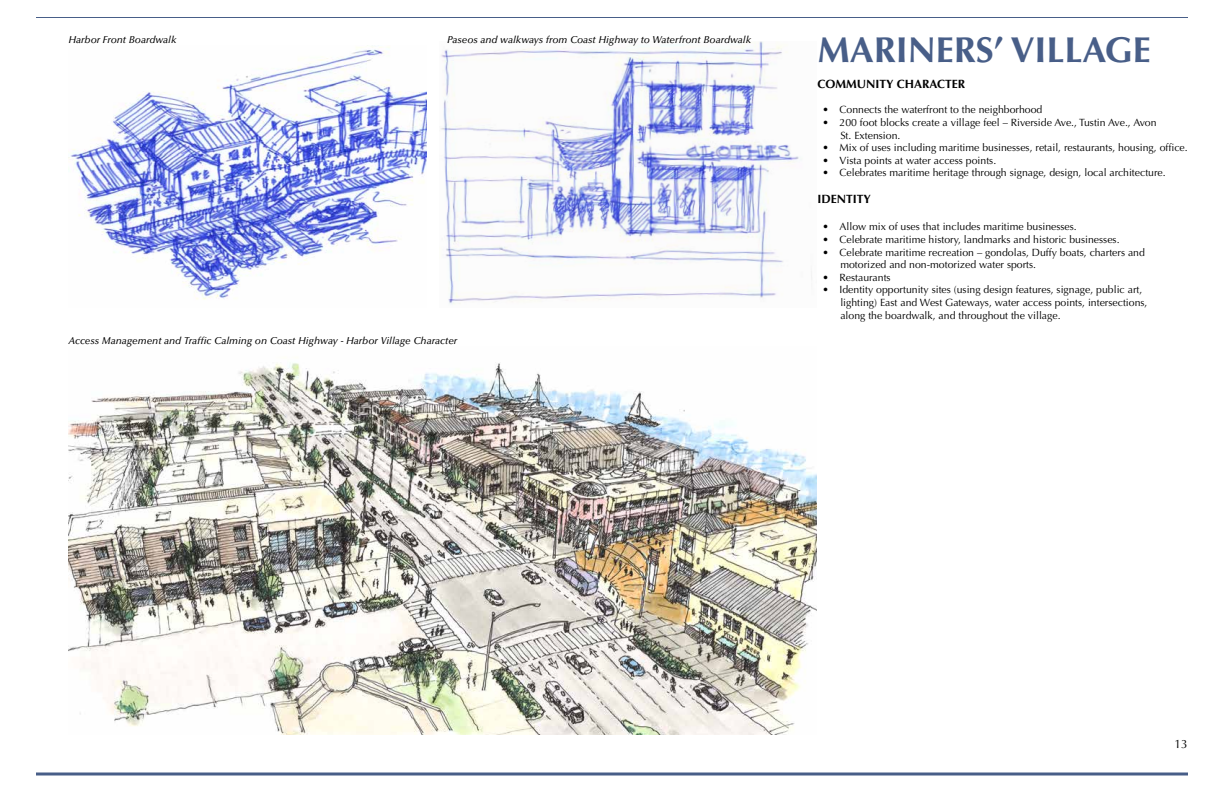
<style>
.page{position:relative;width:1224px;height:792px;background:#fff}
.page>*{position:absolute;margin:0;border:0;box-sizing:border-box;transform-origin:0 0}
.t1{font:700 36px "Optima LT Std";color:#485e88}
.t2{font:700 12px "Optima LT Std";color:#000}
.t3{font:12px "Optima LT Std";color:#000}
.t4{font:10.5px/12.6px "Optima LT Std";color:#000}
.t5{font:italic 500 10px "Optima LT Std";color:#000}
</style>
<div class="page">
<hr style="left:36px;top:17px;width:1152px;height:1px;background:#485e88">
<svg style="left:36px;top:772px;width:1152px;height:4px;background:#7586a5"></svg>
<img style="left:68px;top:363px;width:749px;height:372px">
<img style="left:68px;top:46px;width:359px;height:254px">
<img style="left:440px;top:41px;width:372px;height:263px">
<p class="t5" style="left:68px;top:34px;width:110px">Harbor Front Boardwalk</p>
<p class="t5" style="left:447px;top:34px;width:306px">Paseos and walkways from Coast Highway to Waterfront Boardwalk</p>
<p class="t5" style="left:68px;top:335px;width:390px">Access Management and Traffic Calming on Coast Highway - Harbor Village Character</p>
<h1 class="t1" style="left:818px;top:29px;width:334px">MARINERS’ VILLAGE</h1>
<p class="t2" style="left:818px;top:77px;width:149px">COMMUNITY CHARACTER</p>
<p class="t4" style="left:823px;top:104px;width:221px">• Connects the waterfront to the neighborhood</p>
<p class="t4" style="left:840px;top:116px;width:318px;text-indent:-18px">• 200 foot blocks create a village feel – Riverside Ave., Tustin Ave., Avon<br>St. Extension.</p>
<p class="t4" style="left:823px;top:142px;width:367px">• Mix of uses including maritime businesses, retail, restaurants, housing, office.</p>
<p class="t4" style="left:823px;top:154px;width:175px">• Vista points at water access points.</p>
<p class="t4" style="left:823px;top:167px;width:345px">• Celebrates maritime heritage through signage, design, local architecture.</p>
<p class="t2" style="left:818px;top:192px;width:55px">IDENTITY</p>
<p class="t4" style="left:823px;top:221px;width:256px">• Allow mix of uses that includes maritime businesses.</p>
<p class="t4" style="left:823px;top:233px;width:299px">• Celebrate maritime history, landmarks and historic businesses.</p>
<p class="t4" style="left:840px;top:246px;width:306px;text-indent:-18px">• Celebrate maritime recreation – gondolas, Duffy boats, charters and motorized and non-motorized water sports.</p>
<p class="t4" style="left:823px;top:271px;width:70px">• Restaurants</p>
<p class="t4" style="left:840px;top:284px;width:309px;text-indent:-18px">• Identity opportunity sites (using design features, signage, public art, lighting) East and West Gateways, water access points, intersections, along the boardwalk, and throughout the village.</p>
<p class="t3" style="left:1175px;top:737px;width:15px">13</p>
</div>
